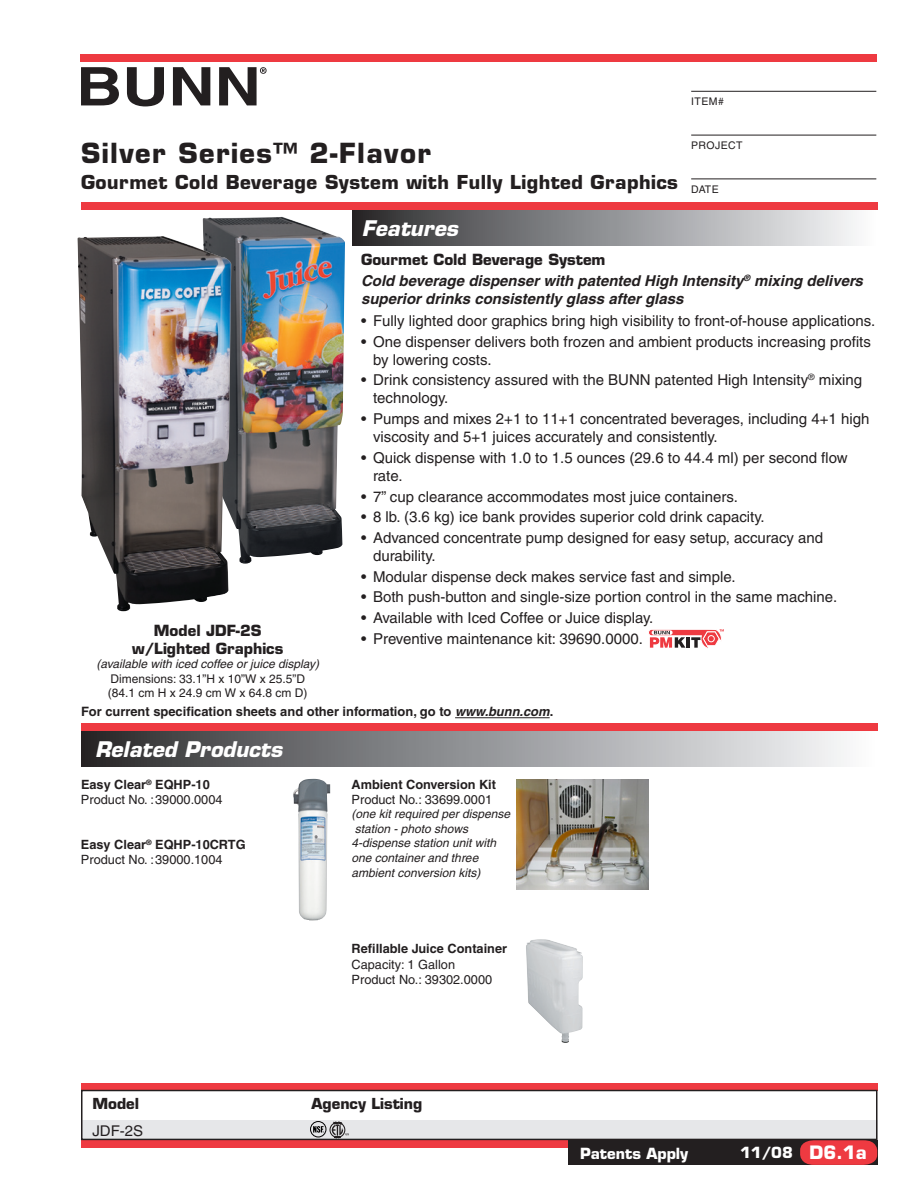
<style>
.page{position:relative;width:918px;height:1188px;background:#fff}
.page>*{position:absolute;margin:0;border:0;box-sizing:border-box;transform-origin:0 0}
.t1{font:700 27px "Eurostile";letter-spacing:.055em;color:#231f20}
.t2{font:italic 700 21px "Eurostile";color:#fff}
.t3{font:700 18.75px "Eurostile";letter-spacing:.025em;color:#231f20}
.t4{font:15px/18px "Helvetica";color:#231f20}
.t5{font:italic 700 15px/18px "Helvetica";color:#231f20}
.t6{font:700 15px/18px "Eurostile";color:#231f20;text-align:center}
.t7{font:700 15px "Eurostile";color:#fff}
.t8{font:700 14.85px "Eurostile";color:#231f20}
.t9{font:14.85px "Helvetica";color:#231f20}
.t10{font:700 12.9px "Helvetica";color:#231f20}
.t11{font:12.75px/15px "Helvetica";color:#231f20}
.t12{font:700 12.75px "Helvetica";color:#231f20}
.t13{font:italic 12px/14.7px "Helvetica";color:#231f20}
.t14{font:12px/14.4px "Helvetica";color:#231f20}
.t15{font:10.5px "Helvetica";letter-spacing:.04em;color:#231f20}
.s1{font-style:italic}
.s2{font-weight:700}
.s3{font-size:18px}
</style>
<div class="page">
<div style="left:81px;top:1140px;width:487px;height:8px;background:#ee3a41"></div>
<div style="left:568px;top:1140px;width:310px;height:25px;background:#231f20"></div>
<div style="left:352px;top:210px;width:526px;height:35px;background:linear-gradient(to right,#2c2c2f,#fcfdff)"></div>
<div style="left:81px;top:731px;width:797px;height:36px;background:linear-gradient(to right,#2c2c2f,#fcfeff)"></div>
<div style="left:81px;top:202px;width:797px;height:8px;background:#ee3a41"></div>
<svg style="left:81px;top:67px;width:38px;height:38px"></svg>
<svg style="left:127px;top:67px;width:37px;height:39px"></svg>
<svg style="left:173px;top:67px;width:37px;height:38px"></svg>
<svg style="left:219px;top:67px;width:48px;height:38px"></svg>
<div style="left:80px;top:54px;width:796px;height:8px;background:#ee3a41"></div>
<hr style="left:691px;top:91px;width:185px;height:1px;background:#231f20">
<hr style="left:691px;top:135px;width:185px;height:1px;background:#231f20">
<hr style="left:691px;top:179px;width:185px;height:1px;background:#231f20">
<div style="left:81px;top:724px;width:797px;height:7px;background:#ee3a41"></div>
<hr style="left:455px;top:717px;width:95px;height:1px;background:#231f20">
<svg style="left:800px;top:1140px;width:77px;height:25px;background:#df373e"></svg>
<div style="left:81px;top:1120px;width:797px;height:20px;background:#e6e7e9"></div>
<svg style="left:81px;top:1083px;width:797px;height:8px;background:#e7393f"></svg>
<div style="left:81px;top:1090px;width:796px;height:50px;border:1px solid #231f20"></div>
<img style="left:293px;top:779px;width:37px;height:141px">
<img style="left:203px;top:217px;width:142px;height:347px">
<img style="left:77px;top:236px;width:154px;height:375px">
<img style="left:526px;top:939px;width:57px;height:104px">
<img style="left:516px;top:780px;width:133px;height:110px">
<svg style="left:649px;top:629px;width:75px;height:20px"></svg>
<div style="left:310px;top:1121px;width:16px;height:16px;border:1px solid #000;border-radius:50%"></div>
<svg style="left:313px;top:1122px;width:36px;height:16px"></svg>
<h1 class="t1" style="left:81px;top:137px;width:352px">Silver Series™ 2-Flavor</h1>
<p class="t3" style="left:81px;top:170px;width:599px">Gourmet Cold Beverage System with Fully Lighted Graphics</p>
<h2 class="t2" style="left:362px;top:215px;width:98px">Features</h2>
<p class="t15" style="left:691px;top:95px;width:34px">Item#</p>
<p class="t15" style="left:691px;top:139px;width:53px">Project</p>
<p class="t15" style="left:691px;top:183px;width:29px">Date</p>
<p class="t6" style="left:132px;top:621px;width:153px">Model JDF-2S w/Lighted Graphics</p>
<p class="t13" style="left:96px;top:657px;width:224px">(available with iced coffee or juice display)</p>
<p class="t14" style="left:108px;top:671px;width:201px">Dimensions: 33.1”H x 10”W x 25.5”D (84.1 cm H x 24.9 cm W x 64.8 cm D)</p>
<p class="t6" style="left:361px;top:250px;width:246px">Gourmet Cold Beverage System</p>
<p class="t5" style="left:361px;top:271px;width:503px">Cold beverage dispenser with patented High Intensity<sup>®</sup> mixing delivers superior drinks consistently glass after glass</p>
<p class="t4" style="left:361px;top:312px;width:516px">• Fully lighted door graphics bring high visibility to front-of-house applications.</p>
<p class="t4" style="left:373px;top:332px;width:499px;text-indent:-12px">• One dispenser delivers both frozen and ambient products increasing profits by lowering costs.</p>
<p class="t4" style="left:373px;top:371px;width:491px;text-indent:-12px">• Drink consistency assured with the BUNN patented High Intensity<sup>®</sup> mixing technology.</p>
<p class="t4" style="left:373px;top:410px;width:498px;text-indent:-12px">• Pumps and mixes 2+1 to 11+1 concentrated beverages, including 4+1 high viscosity and 5+1 juices accurately and consistently.</p>
<p class="t4" style="left:373px;top:449px;width:476px;text-indent:-12px">• Quick dispense with 1.0 to 1.5 ounces (29.6 to 44.4 ml) per second flow rate.</p>
<p class="t4" style="left:361px;top:487px;width:378px">• 7” cup clearance accommodates most juice containers.</p>
<p class="t4" style="left:361px;top:508px;width:405px">• 8 lb. (3.6 kg) ice bank provides superior cold drink capacity.</p>
<p class="t4" style="left:373px;top:529px;width:452px;text-indent:-12px">• Advanced concentrate pump designed for easy setup, accuracy and durability.</p>
<p class="t4" style="left:361px;top:567px;width:376px">• Modular dispense deck makes service fast and simple.</p>
<p class="t4" style="left:361px;top:588px;width:478px">• Both push-button and single-size portion control in the same machine.</p>
<p class="t4" style="left:361px;top:609px;width:294px">• Available with Iced Coffee or Juice display.</p>
<p class="t4" style="left:361px;top:629px;width:283px">• Preventive maintenance kit: 39690.0000.</p>
<p class="t10" style="left:81px;top:704px;width:474px">For current specification sheets and other information, go to <span class="s1">www.bunn.com</span>.</p>
<h2 class="t2" style="left:95px;top:736px;width:189px">Related Products</h2>
<p class="t11" style="left:81px;top:777px;width:143px"><span class="s2">Easy Clear</span><sup>®</sup> <span class="s2">EQHP-10<br></span>Product No. :39000.0004</p>
<p class="t11" style="left:81px;top:837px;width:166px"><span class="s2">Easy Clear</span><sup>®</sup> <span class="s2">EQHP-10CRTG<br></span>Product No. :39000.1004</p>
<p class="t12" style="left:352px;top:776px;width:146px">Ambient Conversion Kit</p>
<p class="t11" style="left:352px;top:792px;width:142px">Product No.: 33699.0001</p>
<p class="t13" style="left:352px;top:807px;width:160px">(one kit required per dispense station - photo shows<br>4-dispense station unit with one container and three ambient conversion kits)</p>
<p class="t12" style="left:352px;top:941px;width:157px">Refillable Juice Container</p>
<p class="t11" style="left:352px;top:956px;width:142px">Capacity: 1 Gallon<br>Product No.: 39302.0000</p>
<p class="t8" style="left:92px;top:1094px;width:48px">Model</p>
<p class="t8" style="left:312px;top:1094px;width:112px">Agency Listing</p>
<p class="t9" style="left:92px;top:1122px;width:52px">JDF-2S</p>
<p class="t7" style="left:580px;top:1144px;width:110px">Patents Apply</p>
<p class="t7" style="left:740px;top:1143px;width:128px">11/08 <span class="s3">D6.1a</span></p>
</div>
